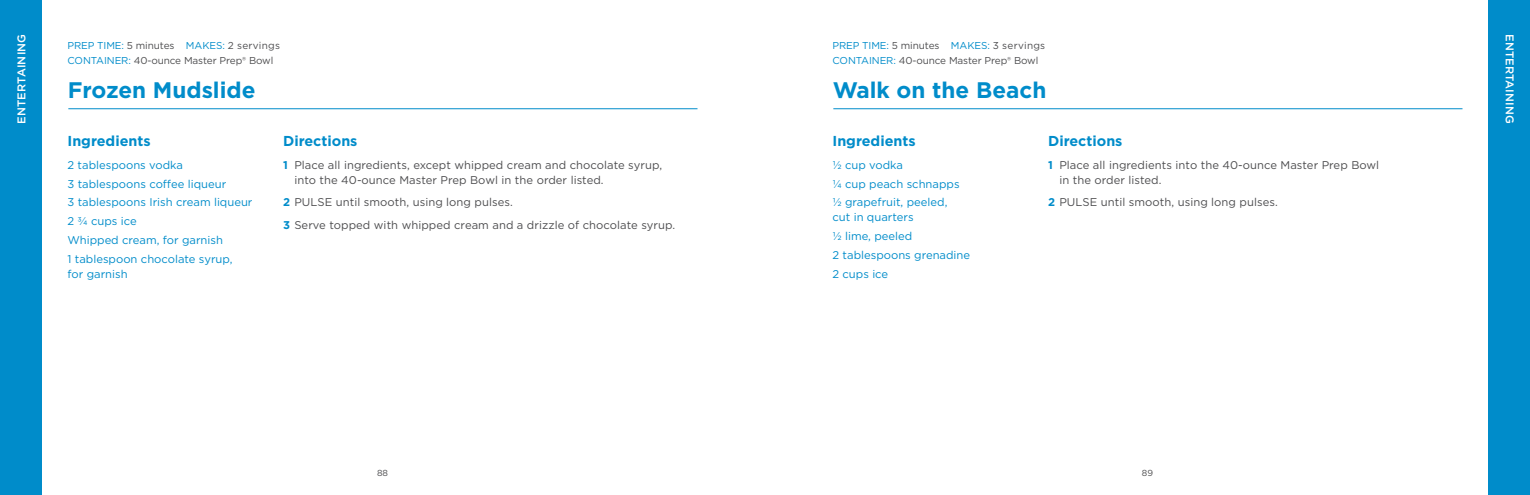
<style>
.page{position:relative;width:1530px;height:495px;background:#fff}
.page>*{position:absolute;margin:0;border:0;box-sizing:border-box;transform-origin:0 0}
.t1{font:700 22.5px "Gotham";color:#008cca}
.t2{font:700 14.38px "Gotham";color:#008cca}
.t3{font:11.25px/15px "Gotham";letter-spacing:.005em;color:#4d4d4f}
.t4{font:11.25px/18.8px "Gotham";color:#008cca}
.t5{font:500 11.25px "Gotham";letter-spacing:.02em;color:#fff}
.t6{font:10px/15px "Gotham";letter-spacing:-.01em;color:#4d4d4f}
.t7{font:8.75px "Gotham";color:#4d4d4f}
.s1{color:#008cca}
.s2{font-weight:700;color:#008cca}
</style>
<div class="page">
<hr style="left:68px;top:108px;width:630px;height:1px;background:#008cca">
<hr style="left:833px;top:108px;width:629px;height:1px;background:#008cca">
<div style="left:0;top:0;width:41px;height:495px;background:#008cca"></div>
<div style="left:1489px;top:0;width:41px;height:495px;background:#008cca"></div>
<p class="t5" style="left:14px;top:124px;width:92px;rotate:-90deg">ENTERTAINING</p>
<p class="t5" style="left:1517px;top:34px;width:92px;rotate:90deg">ENTERTAINING</p>
<p class="t6" style="left:68px;top:37px;width:214px"><span class="s1">PREP TIME:</span> 5 minutes <span class="s1">MAKES:</span> 2 servings<br><span class="s1">CONTAINER:</span> 40-ounce Master Prep® Bowl</p>
<p class="t6" style="left:832px;top:37px;width:214px"><span class="s1">PREP TIME:</span> 5 minutes <span class="s1">MAKES:</span> 3 servings<br><span class="s1">CONTAINER:</span> 40-ounce Master Prep® Bowl</p>
<h1 class="t1" style="left:68px;top:75px;width:189px">Frozen Mudslide</h1>
<h1 class="t1" style="left:833px;top:75px;width:215px">Walk on the Beach</h1>
<p class="t2" style="left:68px;top:132px;width:85px">Ingredients</p>
<p class="t2" style="left:283px;top:132px;width:76px">Directions</p>
<p class="t4" style="left:68px;top:155px;width:187px">2 tablespoons vodka<br>3 tablespoons coffee liqueur<br>3 tablespoons Irish cream liqueur<br>2 3∕4 cups ice<br>Whipped cream, for garnish<br>1 tablespoon chocolate syrup,</p>
<p class="t4" style="left:68px;top:264px;width:62px">for garnish</p>
<p class="t3" style="left:294px;top:157px;width:369px;text-indent:-11px"><span class="s2">1</span> Place all ingredients, except whipped cream and chocolate syrup, into the 40-ounce Master Prep Bowl in the order listed.</p>
<p class="t3" style="left:283px;top:191px;width:394px;line-height:22.5px"><span class="s2">2</span> PULSE until smooth, using long pulses.<br><span class="s2">3</span> Serve topped with whipped cream and a drizzle of chocolate syrup.</p>
<p class="t7" style="left:377px;top:468px;width:12px">88</p>
<p class="t2" style="left:832px;top:132px;width:85px">Ingredients</p>
<p class="t2" style="left:1048px;top:132px;width:76px">Directions</p>
<p class="t4" style="left:832px;top:155px;width:129px">1∕2 cup vodka<br>1∕4 cup peach schnapps<br>1∕2 grapefruit, peeled,</p>
<p class="t4" style="left:832px;top:208px;width:139px">cut in quarters<br>1∕2 lime, peeled<br>2 tablespoons grenadine<br>2 cups ice</p>
<p class="t3" style="left:1059px;top:157px;width:321px;text-indent:-11px"><span class="s2">1</span> Place all ingredients into the 40-ounce Master Prep Bowl in the order listed.</p>
<p class="t3" style="left:1048px;top:195px;width:231px"><span class="s2">2</span> PULSE until smooth, using long pulses.</p>
<p class="t7" style="left:1142px;top:468px;width:13px">89</p>
</div>
